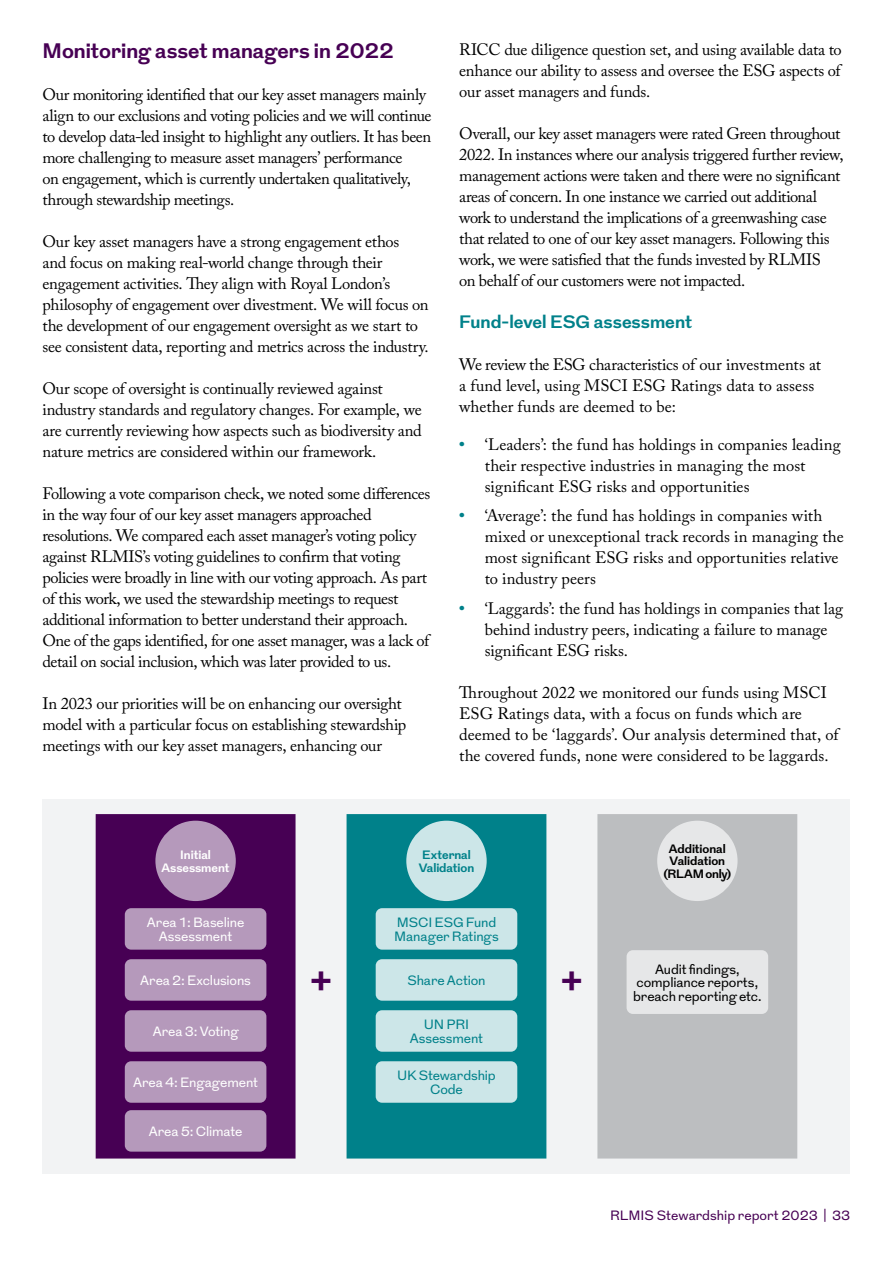
<style>
.page{position:relative;width:893px;height:1263px;background:#fff}
.page>*{position:absolute;margin:0;border:0;box-sizing:border-box;transform-origin:0 0}
.Text_in_a_Pbox{font:900 28.5px "Grot";color:#470054}
.Subheading_1{font:700 21px "Grot";color:#470054}
.Subheading_2{font:700 18px "Grot";color:#00818a}
.Body_Text{font:16.5px/21px "Adobe Caslon Pro";letter-spacing:-.02em;color:#000}
.Body_Text_-_bullets{font:16.5px/21px "Adobe Caslon Pro";color:#000}
.Body_Text-2{font:16.5px/21px "Adobe Caslon Pro";color:#000}
.Body_Text-3{font:13.5px/13.5px "Grot";letter-spacing:-.01em;color:#fff;text-align:center}
.Body_Text-4{font:13.5px/13.5px "Grot";letter-spacing:-.01em;color:#00818a;text-align:center}
.Body_Text-5{font:13.5px/13.5px "Grot";letter-spacing:-.01em;color:#000;text-align:center}
.t1{font:13.5px "Grot";color:#470054}
.Body_Text-6{font:700 12.15px/12.1px "Grot";letter-spacing:-.005em;color:#000;text-align:center}
.Body_Text-7{font:700 12.15px/12.1px "Grot";letter-spacing:-.005em;color:#00818a}
.Body_Text-8{font:700 12.15px/12.1px "Grot";letter-spacing:-.005em;color:#fff;text-align:center}
.s1{font-weight:700;color:#00818a}
</style>
<div class="page">
<div style="left:43px;top:799px;width:807px;height:374px;background:#f2f3f4"></div>
<div style="left:96px;top:814px;width:200px;height:344px;background:#470054"></div>
<div style="left:347px;top:814px;width:199px;height:344px;background:#00818a"></div>
<div style="left:597px;top:814px;width:200px;height:344px;background:#bcbec0"></div>
<div style="left:155px;top:821px;width:81px;height:80px;background:#b599bb;border-radius:50%"></div>
<div style="left:406px;top:821px;width:81px;height:80px;background:#cce6e8;border-radius:50%"></div>
<div style="left:657px;top:821px;width:81px;height:80px;background:#e6e7e8;border-radius:50%"></div>
<div style="left:125px;top:908px;width:141px;height:42px;background:#b599bb;border-radius:6px"></div>
<div style="left:376px;top:908px;width:141px;height:42px;background:#cce6e8;border-radius:6px"></div>
<div style="left:627px;top:950px;width:141px;height:64px;background:#e6e7e8;border-radius:6px"></div>
<div style="left:125px;top:959px;width:141px;height:42px;background:#b599bb;border-radius:6px"></div>
<div style="left:376px;top:959px;width:141px;height:42px;background:#cce6e8;border-radius:6px"></div>
<div style="left:125px;top:1010px;width:141px;height:42px;background:#b599bb;border-radius:6px"></div>
<div style="left:376px;top:1010px;width:141px;height:42px;background:#cce6e8;border-radius:6px"></div>
<div style="left:125px;top:1061px;width:141px;height:42px;background:#b599bb;border-radius:6px"></div>
<div style="left:376px;top:1061px;width:141px;height:42px;background:#cce6e8;border-radius:6px"></div>
<div style="left:125px;top:1110px;width:141px;height:41px;background:#b599bb;border-radius:6px"></div>
<h2 class="Subheading_1" style="left:43px;top:36px;width:353px">Monitoring asset managers in 2022</h2>
<p class="Body_Text" style="left:43px;top:84px;width:391px">Our monitoring identified that our key asset managers mainly align to our exclusions and voting policies and we will continue to develop data-led insight to highlight any outliers. It has been more challenging to measure asset managers’ performance<br>on engagement, which is currently undertaken qualitatively, through stewardship meetings.</p>
<p class="Body_Text" style="left:43px;top:231px;width:388px">Our key asset managers have a strong engagement ethos<br>and focus on making real-world change through their engagement activities. They align with Royal London’s philosophy of engagement over divestment. We will focus on the development of our engagement oversight as we start to see consistent data, reporting and metrics across the industry.</p>
<p class="Body_Text" style="left:43px;top:378px;width:381px">Our scope of oversight is continually reviewed against industry standards and regulatory changes. For example, we are currently reviewing how aspects such as biodiversity and nature metrics are considered within our framework.</p>
<p class="Body_Text" style="left:43px;top:483px;width:389px">Following a vote comparison check, we noted some differences in the way four of our key asset managers approached resolutions. We compared each asset manager’s voting policy against RLMIS’s voting guidelines to confirm that voting policies were broadly in line with our voting approach. As part of this work, we used the stewardship meetings to request additional information to better understand their approach.<br>One of the gaps identified, for one asset manager, was a lack of detail on social inclusion, which was later provided to us.</p>
<p class="Body_Text" style="left:43px;top:693px;width:365px">In 2023 our priorities will be on enhancing our oversight model with a particular focus on establishing stewardship meetings with our key asset managers, enhancing our</p>
<p class="Body_Text" style="left:459px;top:39px;width:384px;text-align:justify">RICC due diligence question set, and using available data to enhance our ability to assess and oversee the ESG aspects of our asset managers and funds.</p>
<p class="Body_Text" style="left:459px;top:123px;width:386px">Overall, our key asset managers were rated Green throughout 2022. In instances where our analysis triggered further review, management actions were taken and there were no significant areas of concern. In one instance we carried out additional work to understand the implications of a greenwashing case that related to one of our key asset managers. Following this work, we were satisfied that the funds invested by RLMIS<br>on behalf of our customers were not impacted.</p>
<h3 class="Subheading_2" style="left:459px;top:309px;width:235px">Fund-level ESG assessment</h3>
<p class="Body_Text-2" style="left:459px;top:353px;width:363px">We review the ESG characteristics of our investments at a fund level, using MSCI ESG Ratings data to assess whether funds are deemed to be:</p>
<p class="Body_Text_-_bullets" style="left:485px;top:433px;width:357px;text-indent:-26px"><span class="s1">•</span> ‘Leaders’: the fund has holdings in companies leading their respective industries in managing the most significant ESG risks and opportunities</p>
<p class="Body_Text_-_bullets" style="left:485px;top:505px;width:360px;text-indent:-26px"><span class="s1">•</span> ‘Average’: the fund has holdings in companies with mixed or unexceptional track records in managing the most significant ESG risks and opportunities relative to industry peers</p>
<p class="Body_Text_-_bullets" style="left:485px;top:597px;width:360px;text-indent:-26px"><span class="s1">•</span> ‘Laggards’: the fund has holdings in companies that lag behind industry peers, indicating a failure to manage significant ESG risks.</p>
<p class="Body_Text-2" style="left:459px;top:682px;width:381px">Throughout 2022 we monitored our funds using MSCI ESG Ratings data, with a focus on funds which are deemed to be ‘laggards’. Our analysis determined that, of the covered funds, none were considered to be laggards.</p>
<p class="Body_Text-8" style="left:161px;top:850px;width:70px">Initial<br>Assessment</p>
<p class="Body_Text-7" style="left:419px;top:850px;width:57px">External<br>Validation</p>
<p class="Body_Text-6" style="left:664px;top:844px;width:69px">Additional<br>Validation (RLAM only)</p>
<p class="Body_Text-3" style="left:147px;top:916px;width:99px">Area 1: Baseline<br>Assessment</p>
<p class="Body_Text-4" style="left:394px;top:916px;width:106px;text-align:left">MSCI ESG Fund<br>Manager Ratings</p>
<p class="Body_Text-5" style="left:633px;top:963px;width:130px">Audit findings, compliance reports, breach reporting etc.</p>
<p class="Body_Text-3" style="left:140px;top:974px;width:112px">Area 2: Exclusions</p>
<p class="Text_in_a_Pbox" style="left:311px;top:960px;width:21px">+</p>
<p class="Body_Text-4" style="left:407px;top:974px;width:80px">Share Action</p>
<p class="Text_in_a_Pbox" style="left:562px;top:960px;width:21px">+</p>
<p class="Body_Text-3" style="left:153px;top:1025px;width:87px">Area 3: Voting</p>
<p class="Body_Text-4" style="left:410px;top:1018px;width:75px">UN PRI<br>Assessment</p>
<p class="Body_Text-3" style="left:133px;top:1076px;width:127px">Area 4: Engagement</p>
<p class="Body_Text-4" style="left:397px;top:1069px;width:100px">UK Stewardship<br>Code</p>
<p class="Body_Text-3" style="left:149px;top:1125px;width:95px">Area 5: Climate</p>
<p class="t1" style="left:610px;top:1207px;width:242px">RLMIS Stewardship report 2023 | 33</p>
</div>
